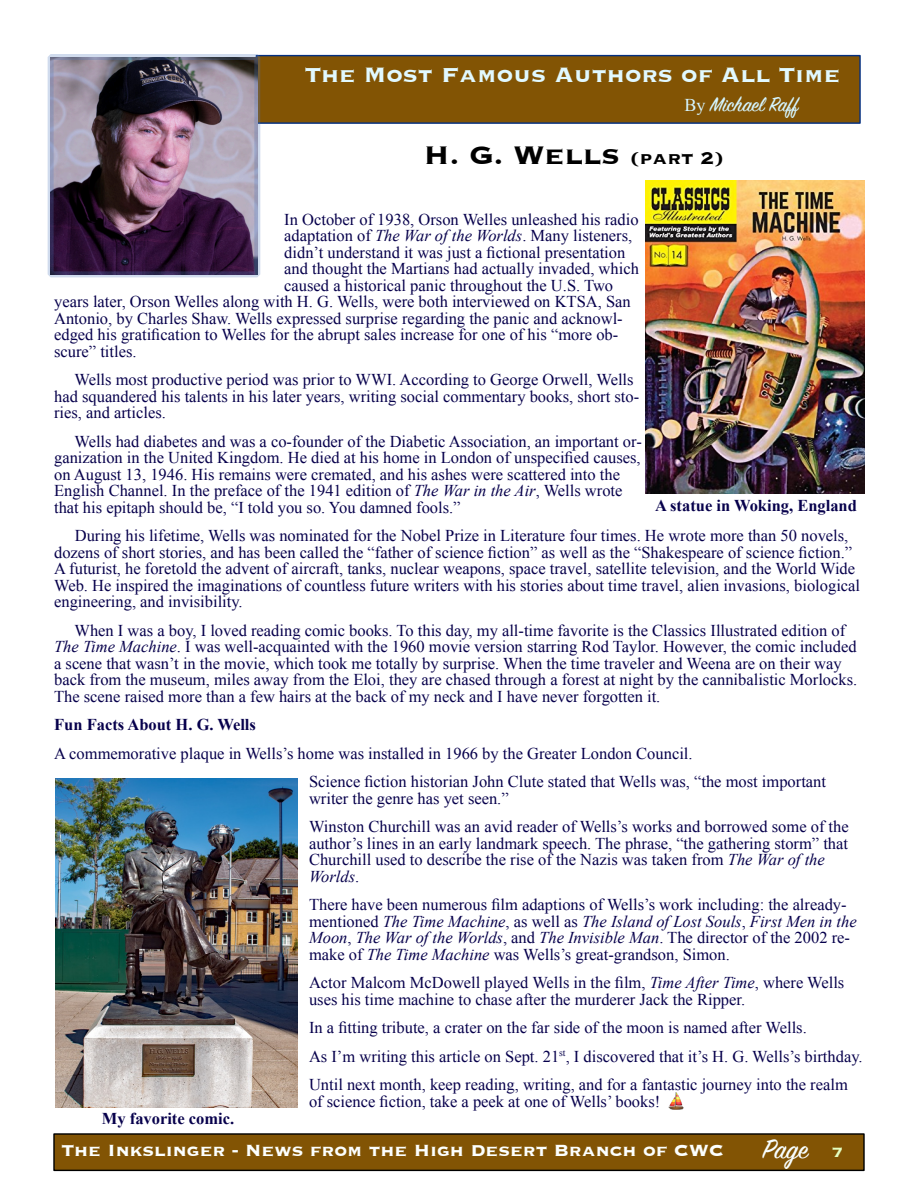
<style>
.page{position:relative;width:918px;height:1188px;background:#fff}
.page>*{position:absolute;margin:0;border:0;box-sizing:border-box;transform-origin:0 0}
.t1{font:700 33px "Copperplate";color:#000}
.t2{font:30px "Sign Painter House Script";color:#f9ffff}
.t3{font:700 27px "Copperplate";color:#e1f9ff}
.t4{font:22.5px "Sign Painter House Script";color:#d5f5ff}
.t5{font:700 21px "Copperplate";color:#fcfffe}
.t6{font:16.5px/16.5px "Times New Roman";color:#07004c}
.t7{font:700 16.5px "Times New Roman";color:#07004c}
.s1{font-family:"Times New Roman";font-size:18px}
.s2{font-size:22.5px}
.s3{font-style:italic}
.s4{font-family:"Copperplate";font-weight:700;font-size:18px;color:#e4ffc1}
</style>
<div class="page">
<div style="left:53px;top:1133px;width:812px;height:38px;background:#825404;border:1px solid #000"></div>
<div style="left:256px;top:55px;width:605px;height:69px;background:#825404;border:1px solid #043082"></div>
<img style="left:55px;top:61px;width:198px;height:209px">
<img style="left:669px;top:1093px;width:15px;height:16px">
<img style="left:646px;top:180px;width:219px;height:313px">
<img style="left:56px;top:778px;width:241px;height:330px">
<h3 class="t3" style="left:305px;top:62px;width:537px">The Most Famous Authors of All Time</h3>
<h3 class="t4" style="left:685px;top:95px;width:115px"><span class="s1">By</span> Michael Raff</h3>
<h1 class="t1" style="left:424px;top:139px;width:302px">H. G. Wells <span class="s2">(part 2)</span></h1>
<p class="t6" style="left:284px;top:213px;width:356px">In October of 1938, Orson Welles unleashed his radio</p>
<p class="t6" style="left:284px;top:229px;width:349px">adaptation of <span class="s3">The War of the Worlds</span>. Many listeners,</p>
<p class="t6" style="left:284px;top:246px;width:343px">didn’t understand it was just a fictional presentation</p>
<p class="t6" style="left:284px;top:262px;width:356px">and thought the Martians had actually invaded, which</p>
<p class="t6" style="left:284px;top:279px;width:330px">caused a historical panic throughout the U.S. Two</p>
<p class="t6" style="left:54px;top:295px;width:578px">years later, Orson Welles along with H. G. Wells, were both interviewed on KTSA, San</p>
<p class="t6" style="left:54px;top:312px;width:570px">Antonio, by Charles Shaw. Wells expressed surprise regarding the panic and acknowl-</p>
<p class="t6" style="left:54px;top:328px;width:566px">edged his gratification to Welles for the abrupt sales increase for one of his “more ob-</p>
<p class="t6" style="left:54px;top:345px;width:84px">scure” titles.</p>
<p class="t6" style="left:54px;top:373px;width:587px;text-indent:20px">Wells most productive period was prior to WWI. According to George Orwell, Wells had squandered his talents in his later years, writing social commentary books, short sto&shy;ries, and articles.</p>
<p class="t6" style="left:54px;top:435px;width:589px;text-indent:20px">Wells had diabetes and was a co-founder of the Diabetic Association, an important or&shy;ganization in the United Kingdom. He died at his home in London of unspecified causes, on August 13, 1946. His remains were cremated, and his ashes were scattered into the English Channel. In the preface of the 1941 edition of <span class="s3">The War in the Air</span>, Wells wrote that his epitaph should be, “I told you so. You damned fools.”</p>
<p class="t6" style="left:54px;top:529px;width:808px;text-indent:21px">During his lifetime, Wells was nominated for the Nobel Prize in Literature four times. He wrote more than 50 novels, dozens of short stories, and has been called the “father of science fiction” as well as the “Shakespeare of science fiction.” A futurist, he foretold the advent of aircraft, tanks, nuclear weapons, space travel, satellite television, and the World Wide Web. He inspired the imaginations of countless future writers with his stories about time travel, alien invasions, biological engineering, and invisibility.</p>
<p class="t6" style="left:54px;top:624px;width:805px;text-indent:20px">When I was a boy, I loved reading comic books. To this day, my all-time favorite is the Classics Illustrated edition of <span class="s3">The Time Machine</span>. I was well-acquainted with the 1960 movie version starring Rod Taylor. However, the comic included a scene that wasn’t in the movie, which took me totally by surprise. When the time traveler and Weena are on their way back from the museum, miles away from the Eloi, they are chased through a forest at night by the cannibalistic Morlocks.<br>The scene raised more than a few hairs at the back of my neck and I have never forgotten it.</p>
<p class="t7" style="left:54px;top:719px;width:203px">Fun Facts About H. G. Wells</p>
<p class="t6" style="left:309px;top:741px;width:519px;line-height:28.5px;text-indent:-255px">A commemorative plaque in Wells’s home was installed in 1966 by the Greater London Council.<br>Science fiction historian John Clute stated that Wells was, “the most important</p>
<p class="t6" style="left:309px;top:786px;width:541px;line-height:28.5px">writer the genre has yet seen.”<br>Winston Churchill was an avid reader of Wells’s works and borrowed some of the</p>
<p class="t6" style="left:309px;top:837px;width:541px">author’s lines in an early landmark speech. The phrase, “the gathering storm” that<br>Churchill used to describe the rise of the Nazis was taken from <span class="s3">The War of the<br>Worlds</span>.</p>
<p class="t6" style="left:309px;top:898px;width:549px">There have been numerous film adaptions of Wells’s work including: the already&shy;mentioned <span class="s3">The Time Machine</span>, as well as <span class="s3">The Island of Lost Souls</span>, <span class="s3">First Men in the Moon</span>, <span class="s3">The War of the Worlds</span>, and <span class="s3">The Invisible Man</span>. The director of the 2002 re&shy;make of <span class="s3">The Time Machine</span> was Wells’s great-grandson, Simon.</p>
<p class="t6" style="left:309px;top:976px;width:537px">Actor Malcom McDowell played Wells in the film, <span class="s3">Time After Time</span>, where Wells uses his time machine to chase after the murderer Jack the Ripper.</p>
<p class="t6" style="left:309px;top:1015px;width:555px;line-height:28.5px">In a fitting tribute, a crater on the far side of the moon is named after Wells.<br>As I’m writing this article on Sept. 21<sup>st</sup>, I discovered that it’s H. G. Wells’s birthday.<br>Until next month, keep reading, writing, and for a fantastic journey into the realm</p>
<p class="t6" style="left:309px;top:1095px;width:353px">of science fiction, take a peek at one of Wells’ books!</p>
<p class="t7" style="left:655px;top:499px;width:203px">A statue in Woking, England</p>
<p class="t7" style="left:102px;top:1113px;width:134px">My favorite comic.</p>
<p class="t5" style="left:61px;top:1140px;width:664px">The Inkslinger - News from the High Desert Branch of CWC</p>
<h2 class="t2" style="left:763px;top:1137px;width:81px">Page <span class="s4">7</span></h2>
</div>
